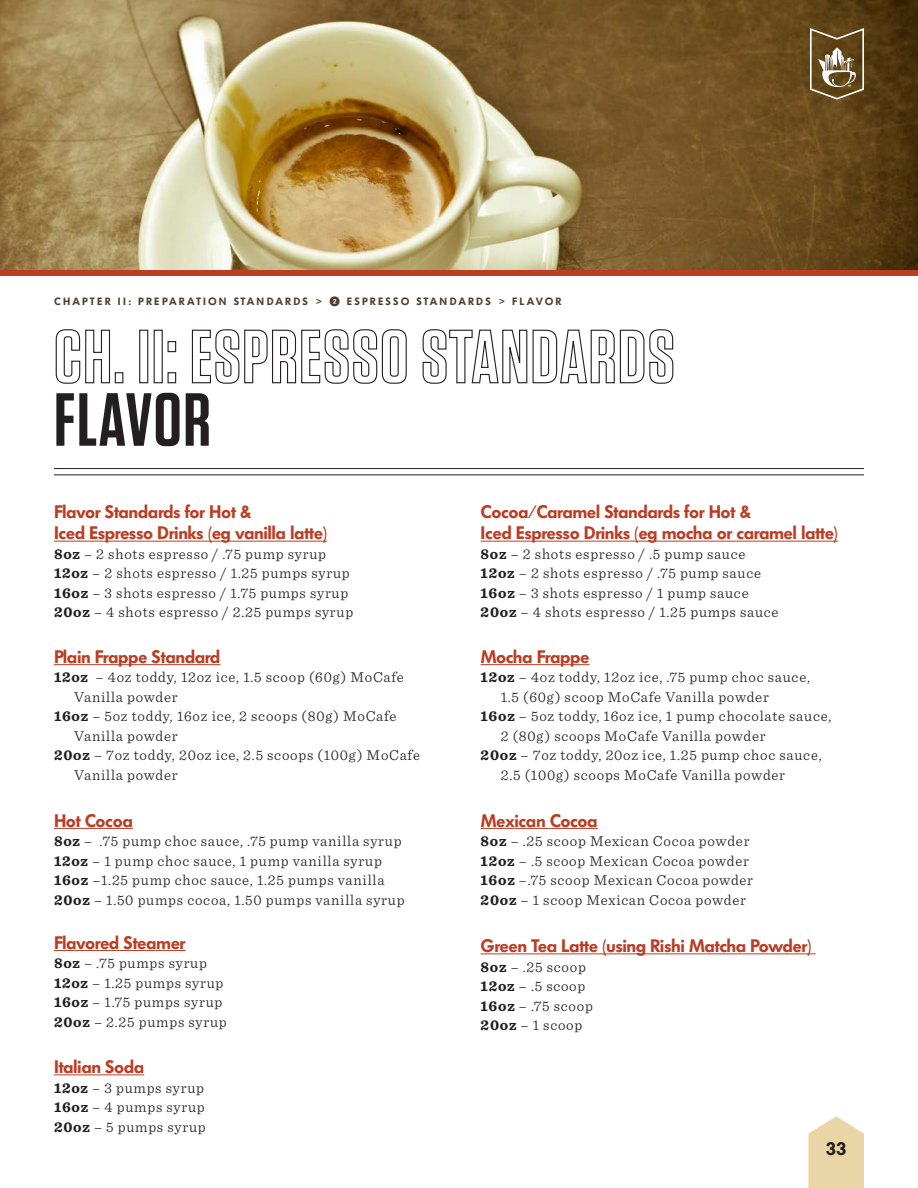
<style>
.page{position:relative;width:918px;height:1188px;background:#fff}
.page>*{position:absolute;margin:0;border:0;box-sizing:border-box;transform-origin:0 0}
.t1{font:600 75px "Tungsten";letter-spacing:.015em;color:#231f20}
.t2{font:600 18px/21px "Futura BQ";letter-spacing:-.025em;color:#bb3d24}
.t3{font:600 18px "Futura BQ";color:#231f20}
.t4{font:300 15px/19.5px "Sentinel";letter-spacing:.05em;color:#231f20}
.t5{font:600 10.5px "Futura BQ";letter-spacing:.2em;color:#4e3d2a}
.s1{font-size:7.5px}
.s2{font-family:"Whitney Index Black Round Bd";font-weight:400}
.s3{font-weight:700}
</style>
<div class="page">
<svg style="left:808px;top:1116px;width:56px;height:72px;background:#ecdab1"></svg>
<img style="left:0;top:0;width:918px;height:270px">
<svg style="left:810px;top:28px;width:54px;height:72px;background:#826c49"></svg>
<svg style="left:55px;top:329px;width:56px;height:55px"></svg>
<div style="left:115px;top:372px;width:8px;height:11px;border:1px solid #231f20"></div>
<div style="left:139px;top:330px;width:9px;height:53px;border:1px solid #231f20"></div>
<div style="left:154px;top:330px;width:9px;height:53px;border:1px solid #231f20"></div>
<svg style="left:167px;top:341px;width:10px;height:43px"></svg>
<svg style="left:191px;top:329px;width:216px;height:55px"></svg>
<svg style="left:422px;top:329px;width:252px;height:55px"></svg>
<hr style="left:54px;top:468px;width:810px;height:1px;background:#231f20">
<hr style="left:54px;top:475px;width:810px;height:1px;background:#231f20">
<div style="left:0;top:270px;width:918px;height:5px;background:#bb3d24"></div>
<hr style="left:54px;top:541px;width:273px;height:1px;background:#bb3d24">
<hr style="left:54px;top:664px;width:166px;height:1px;background:#bb3d24">
<hr style="left:54px;top:828px;width:79px;height:1px;background:#bb3d24">
<hr style="left:481px;top:541px;width:357px;height:1px;background:#bb3d24">
<hr style="left:481px;top:664px;width:109px;height:1px;background:#bb3d24">
<hr style="left:481px;top:828px;width:117px;height:1px;background:#bb3d24">
<hr style="left:54px;top:950px;width:132px;height:1px;background:#bb3d24">
<hr style="left:54px;top:1074px;width:90px;height:1px;background:#bb3d24">
<hr style="left:481px;top:953px;width:335px;height:1px;background:#bb3d24">
<p class="t5" style="left:54px;top:296px;width:509px">CHAPTER II: PREPARATION STANDARDS <span class="s1">&gt;</span> <span class="s2">2</span> ESPRESSO STANDARDS <span class="s1">&gt;</span> FLAVOR</p>
<h1 class="t1" style="left:54px;top:380px;width:158px">FLAVOR</h1>
<p class="t2" style="left:54px;top:502px;width:275px">Flavor Standards for Hot &amp;<br>Iced Espresso Drinks (eg vanilla latte)</p>
<p class="t4" style="left:54px;top:543px;width:301px"><span class="s3">8oz</span> – 2 shots espresso / .75 pump syrup <span class="s3">12oz</span> – 2 shots espresso / 1.25 pumps syrup <span class="s3">16oz</span> – 3 shots espresso / 1.75 pumps syrup <span class="s3">20oz</span> – 4 shots espresso / 2.25 pumps syrup</p>
<p class="t2" style="left:54px;top:646px;width:168px">Plain Frappe Standard</p>
<p class="t4" style="left:54px;top:667px;width:351px"><span class="s3">12oz</span> – 4oz toddy, 12oz ice, 1.5 scoop (60g) MoCafe</p>
<p class="t4" style="left:74px;top:686px;width:105px">Vanilla powder</p>
<p class="t4" style="left:54px;top:706px;width:344px"><span class="s3">16oz</span> – 5oz toddy, 16oz ice, 2 scoops (80g) MoCafe</p>
<p class="t4" style="left:74px;top:725px;width:105px">Vanilla powder</p>
<p class="t4" style="left:54px;top:745px;width:368px"><span class="s3">20oz</span> – 7oz toddy, 20oz ice, 2.5 scoops (100g) MoCafe</p>
<p class="t4" style="left:74px;top:764px;width:105px">Vanilla powder</p>
<p class="t2" style="left:54px;top:810px;width:80px">Hot Cocoa</p>
<p class="t4" style="left:54px;top:830px;width:352px"><span class="s3">8oz</span> – .75 pump choc sauce, .75 pump vanilla syrup <span class="s3">12oz</span> – 1 pump choc sauce, 1 pump vanilla syrup <span class="s3">16oz</span> –1.25 pump choc sauce, 1.25 pumps vanilla <span class="s3">20oz</span> – 1.50 pumps cocoa, 1.50 pumps vanilla syrup</p>
<p class="t2" style="left:54px;top:932px;width:133px">Flavored Steamer</p>
<p class="t4" style="left:54px;top:952px;width:174px"><span class="s3">8oz</span> – .75 pumps syrup<br><span class="s3">12oz</span> – 1.25 pumps syrup<br><span class="s3">16oz</span> – 1.75 pumps syrup<br><span class="s3">20oz</span> – 2.25 pumps syrup</p>
<p class="t2" style="left:54px;top:1057px;width:92px">Italian Soda</p>
<p class="t4" style="left:54px;top:1077px;width:153px;text-align:justify"><span class="s3">12oz</span> – 3 pumps syrup <span class="s3">16oz</span> – 4 pumps syrup <span class="s3">20oz</span> – 5 pumps syrup</p>
<p class="t2" style="left:481px;top:502px;width:359px">Cocoa/Caramel Standards for Hot &amp;<br>Iced Espresso Drinks (eg mocha or caramel latte)</p>
<p class="t4" style="left:481px;top:543px;width:300px"><span class="s3">8oz</span> – 2 shots espresso / .5 pump sauce <span class="s3">12oz</span> – 2 shots espresso / .75 pump sauce <span class="s3">16oz</span> – 3 shots espresso / 1 pump sauce <span class="s3">20oz</span> – 4 shots espresso / 1.25 pumps sauce</p>
<p class="t2" style="left:481px;top:646px;width:111px">Mocha Frappe</p>
<p class="t4" style="left:481px;top:667px;width:331px"><span class="s3">12oz</span> – 4oz toddy, 12oz ice, .75 pump choc sauce,</p>
<p class="t4" style="left:501px;top:686px;width:270px">1.5 (60g) scoop MoCafe Vanilla powder</p>
<p class="t4" style="left:481px;top:706px;width:352px"><span class="s3">16oz</span> – 5oz toddy, 16oz ice, 1 pump chocolate sauce,</p>
<p class="t4" style="left:501px;top:725px;width:266px">2 (80g) scoops MoCafe Vanilla powder</p>
<p class="t4" style="left:481px;top:745px;width:343px"><span class="s3">20oz</span> – 7oz toddy, 20oz ice, 1.25 pump choc sauce,</p>
<p class="t4" style="left:501px;top:764px;width:286px">2.5 (100g) scoops MoCafe Vanilla powder</p>
<p class="t2" style="left:481px;top:810px;width:119px">Mexican Cocoa</p>
<p class="t4" style="left:481px;top:830px;width:274px"><span class="s3">8oz</span> – .25 scoop Mexican Cocoa powder <span class="s3">12oz</span> – .5 scoop Mexican Cocoa powder <span class="s3">16oz</span> –.75 scoop Mexican Cocoa powder <span class="s3">20oz</span> – 1 scoop Mexican Cocoa powder</p>
<p class="t2" style="left:481px;top:936px;width:332px">Green Tea Latte (using Rishi Matcha Powder)</p>
<p class="t4" style="left:481px;top:956px;width:114px"><span class="s3">8oz</span> – .25 scoop<br><span class="s3">12oz</span> – .5 scoop<br><span class="s3">16oz</span> – .75 scoop<br><span class="s3">20oz</span> – 1 scoop</p>
<p class="t3" style="left:826px;top:1138px;width:22px">33</p>
</div>
